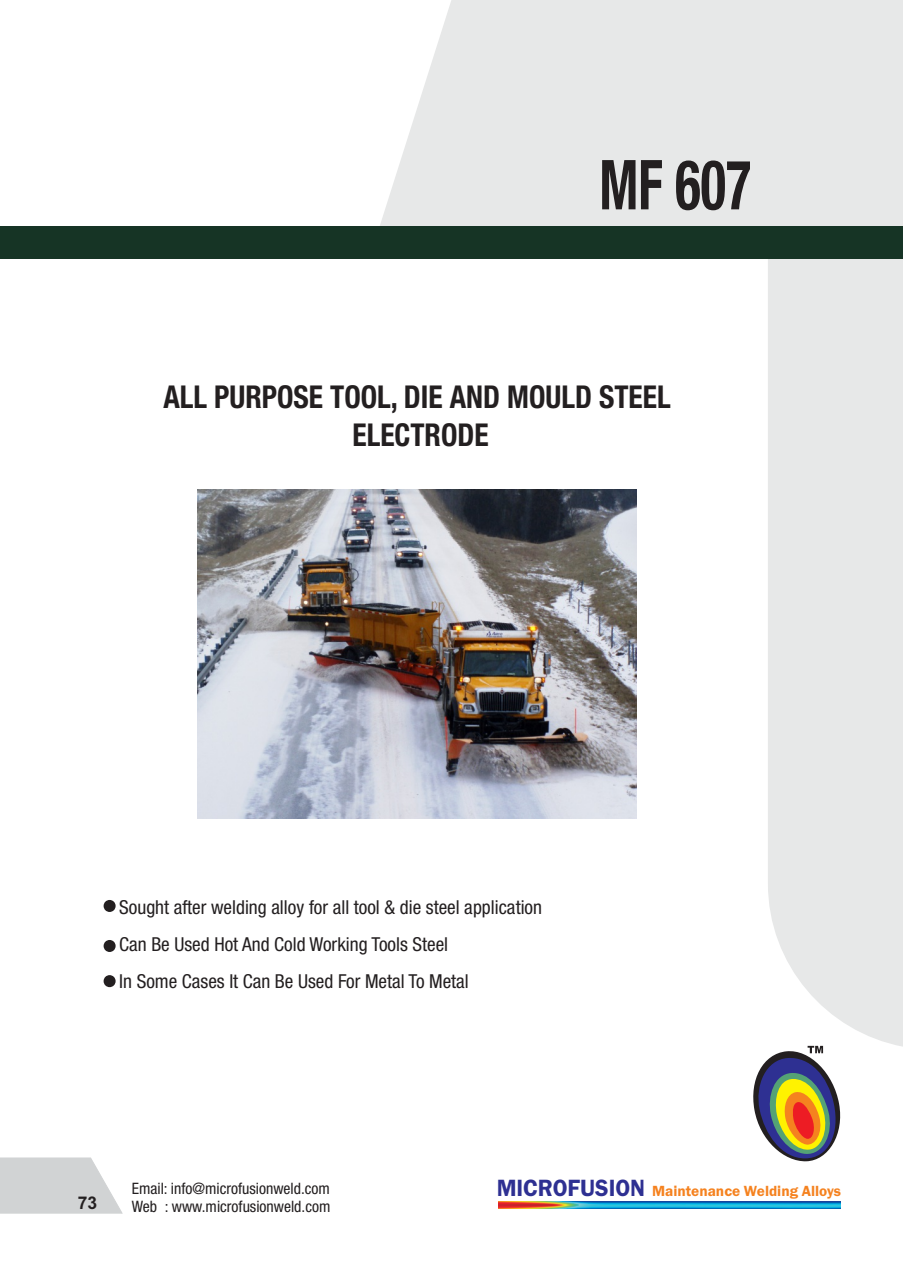
<style>
.page{position:relative;width:903px;height:1275px;background:#fff}
.page>*{position:absolute;margin:0;border:0;box-sizing:border-box;transform-origin:0 0}
.t1{font:700 condensed 68.95px "Helvetica Neue LT Std";color:#231f20;scale:.76 1}
.t2{font:700 condensed 31.5px/37.3px "Helvetica Neue LT Std";color:#231f20;text-align:center;scale:.94 1}
.t3{font:condensed 19.25px/36.8px "Helvetica Neue LT Std";color:#231f20}
.t4{font:700 17.5px "Arial";color:#231f20}
.t5{font:condensed 15.75px "Helvetica Neue LT Std";color:#231f20}
.t6{font:600 15.22px "Franklin Gothic";color:#f5821f}
.s1{font-size:24.32px;color:#2e3092}
</style>
<div class="page">
<svg style="left:380px;top:0;width:388px;height:226px;background:#e9eaea"></svg>
<div style="left:768px;top:0;width:135px;height:1047px;background:#e7e8e8"></div>
<div style="left:0;top:226px;width:903px;height:32px;background:#163425"></div>
<svg style="left:0;top:1157px;width:123px;height:57px;background:#d7d9da"></svg>
<img style="left:498px;top:1201px;width:342px;height:8px">
<svg style="left:753px;top:1046px;width:91px;height:116px"></svg>
<svg style="left:104px;top:900px;width:12px;height:12px"></svg>
<svg style="left:104px;top:940px;width:12px;height:12px"></svg>
<svg style="left:104px;top:975px;width:12px;height:12px"></svg>
<img style="left:197px;top:489px;width:439px;height:330px">
<h1 class="t1" style="left:599px;top:160px;width:201px">MF 607</h1>
<h2 class="t2" style="left:163px;top:383px;width:541px">ALL PURPOSE TOOL, DIE AND MOULD STEEL<br>ELECTRODE</h2>
<p class="t3" style="left:119px;top:892px;width:424px">Sought after welding alloy for all tool &amp; die steel application<br>Can Be Used Hot And Cold Working Tools Steel<br>In Some Cases It Can Be Used For Metal To Metal</p>
<p class="t4" style="left:78px;top:1196px;width:21px">73</p>
<p class="t5" style="left:132px;top:1183px;width:200px">Email: info@microfusionweld.com</p>
<p class="t6" style="left:497px;top:1185px;width:346px"><span class="s1">MICROFUSION</span> Maintenance Welding Alloys</p>
<p class="t5" style="left:132px;top:1201px;width:200px">Web : www.microfusionweld.com</p>
</div>
